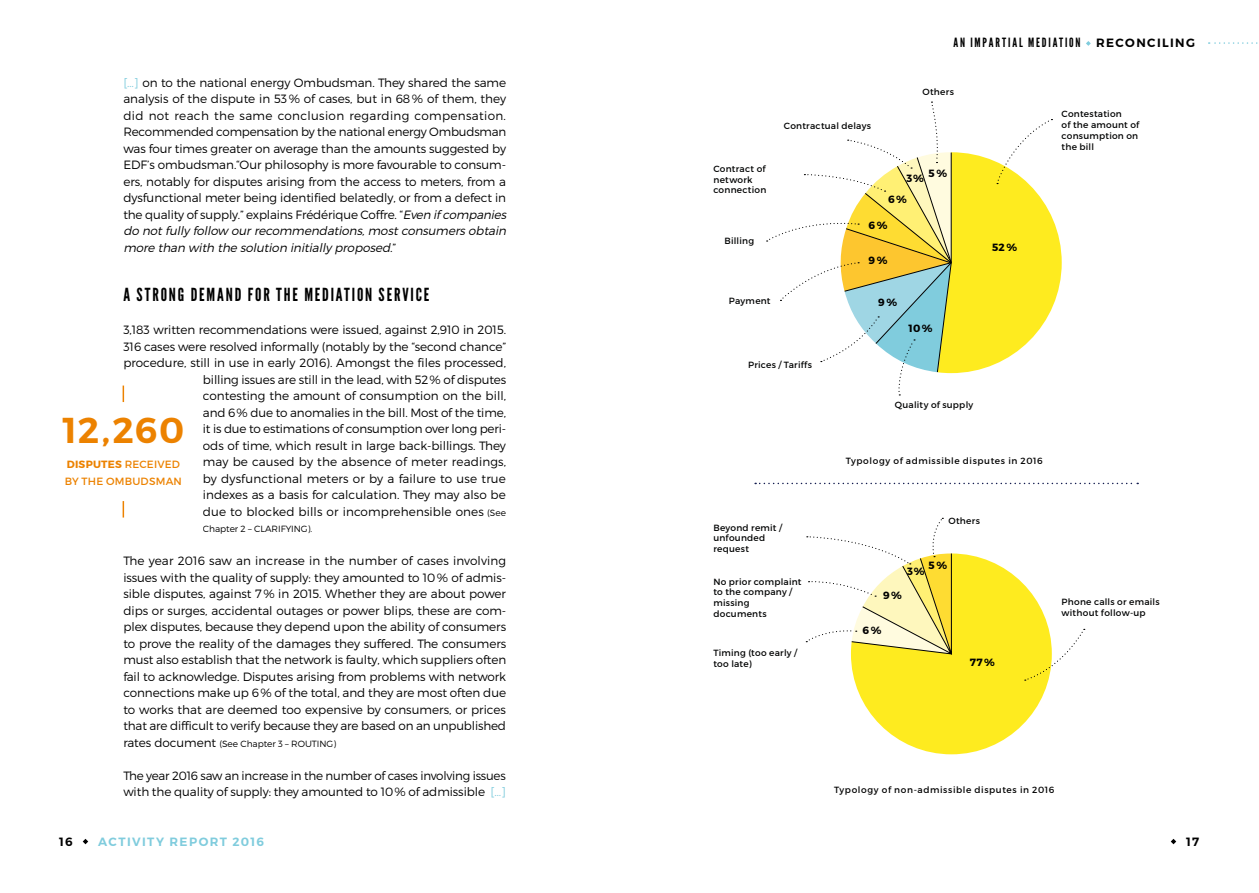
<style>
.page{position:relative;width:1259px;height:893px;background:#fff}
.page>*{position:absolute;margin:0;border:0;box-sizing:border-box;transform-origin:0 0}
._02_CHIFFRE{font:600 36px "Montserrat";color:#ec8200}
._01_SOUS-TITRE{font:18px "League Gothic";letter-spacing:.1em;color:#000}
._00_TITRE-COURANT_TO{font:12.75px "League Gothic";letter-spacing:.145em;color:#000}
._01_TEXTE_COURANT{font:300 12px/16.5px "Montserrat";letter-spacing:-.005em;color:#000}
.t1{font:600 12px "Montserrat";letter-spacing:.11em;color:#80ccdd}
.t2{font:600 12px "Montserrat";color:#000}
._02_LÉGENDE{font:10.5px/16.5px "Montserrat";letter-spacing:.02em;color:#ec8200}
.t3{font:700 10.5px "Montserrat";color:#000}
.t4{font:9px/10.8px "Montserrat";letter-spacing:.025em;color:#010202}
.TITRE_GRAPH{font:9px "Montserrat";letter-spacing:.065em;color:#000}
._01_TEXTE_COURANT-2{font:300 9px "Montserrat";letter-spacing:-.005em;color:#000}
.s1{color:#80ccdd}
.s2{font-style:italic}
.s3{font-size:9px}
.s4{font-size:12px}
.s5{font-weight:700}
.s6{font-family:"Montserrat";font-weight:600;font-size:12px}
</style>
<div class="page">
<svg style="left:766px;top:102px;width:295px;height:293px"></svg>
<svg style="left:755px;top:483px;width:383px;height:1px"></svg>
<svg style="left:806px;top:518px;width:278px;height:236px"></svg>
<svg style="left:123px;top:386px;width:1px;height:16px"></svg>
<svg style="left:123px;top:501px;width:1px;height:17px"></svg>
<svg style="left:1208px;top:42px;width:50px;height:2px"></svg>
<svg style="left:1086px;top:41px;width:4px;height:5px"></svg>
<svg style="left:83px;top:839px;width:5px;height:5px"></svg>
<svg style="left:1170px;top:839px;width:6px;height:5px"></svg>
<p class="_01_TEXTE_COURANT" style="left:123px;top:74px;width:387px"><span class="s1">[…]</span> on to the national energy Ombudsman. They shared the same analysis of the dispute in 53% of cases, but in 68% of them, they did not reach the same conclusion regarding compensation.<br>Recommended compensation by the national energy Ombudsman was four times greater on average than the amounts suggested by EDF’s ombudsman.“Our philosophy is more favourable to consum&shy;ers, notably for disputes arising from the access to meters, from a dysfunctional meter being identified belatedly, or from a defect in the quality of supply.” explains Frédérique Coffre. “<span class="s2">Even if companies do notfully follow ourrecommendations,mostconsumers obtain more than with the solution initially proposed.</span>”</p>
<p class="_01_SOUS-TITRE" style="left:123px;top:284px;width:307px">A STRONG DEMAND FOR THE MEDIATION SERVICE</p>
<p class="_01_TEXTE_COURANT" style="left:123px;top:321px;width:384px;text-align:right">3,183 written recommendations were issued, against 2,910 in 2015.<br>316 cases were resolved informally (notably by the “second chance” procedure, still in use in early 2016). Amongst the files processed, billing issues are still in the lead, with 52% of disputes<br>contesting the amount of consumption on the bill,<br>and 6% due to anomalies in the bill. Most of the time,<br>it is due to estimations of consumption over long peri-<br>ods of time, which result in large back-billings. They<br>may be caused by the absence of meter readings,<br>by dysfunctional meters or by a failure to use true<br>indexes as a basis for calculation. They may also be<br>due to blocked bills or incomprehensible ones <span class="s3">(See</span></p>
<p class="_01_TEXTE_COURANT-2" style="left:203px;top:523px;width:111px">Chapter 2 – CLARIFYING).</p>
<p class="_01_TEXTE_COURANT" style="left:123px;top:552px;width:384px;text-align:justify">The year 2016 saw an increase in the number of cases involving issues with the quality of supply: they amounted to 10% of admis&shy;sible disputes, against 7% in 2015. Whether they are about power dips or surges, accidental outages or power blips, these are com&shy;plex disputes, because they depend upon the ability of consumers to prove the reality of the damages they suffered. The consumers must also establish that the network is faulty, which suppliers often fail to acknowledge. Disputes arising from problems with network connections make up 6% of the total, and they are most often due to works that are deemed too expensive by consumers, or prices that are difficult to verify because they are based on an unpublished</p>
<p class="_01_TEXTE_COURANT-2" style="left:123px;top:738px;width:214px"><span class="s4">rates document</span> (See Chapter 3 – ROUTING)</p>
<p class="_01_TEXTE_COURANT" style="left:123px;top:767px;width:384px">The year 2016 saw an increase in the number of cases involving issues with the quality of supply: they amounted to 10% of admissible <span class="s1">[…]</span></p>
<p class="_02_CHIFFRE" style="left:62px;top:408px;width:123px">12,260</p>
<p class="_02_LÉGENDE" style="left:65px;top:456px;width:119px"><span class="s5">DISPUTES</span> RECEIVED<br>BY THE OMBUDSMAN</p>
<p class="_00_TITRE-COURANT_TO" style="left:953px;top:35px;width:243px">AN IMPARTIAL MEDIATION <span class="s6">RECONCILING</span></p>
<p class="t4" style="left:784px;top:120px;width:89px">Contractual delays</p>
<p class="t4" style="left:922px;top:87px;width:33px">Others</p>
<p class="t4" style="left:713px;top:163px;width:54px">Contract of network connection</p>
<p class="t4" style="left:724px;top:235px;width:31px">Billing</p>
<p class="t4" style="left:729px;top:296px;width:43px">Payment</p>
<p class="t3" style="left:928px;top:167px;width:20px">5%</p>
<p class="t3" style="left:906px;top:172px;width:19px">3%</p>
<p class="t3" style="left:888px;top:192px;width:20px">6%</p>
<p class="t3" style="left:868px;top:219px;width:20px">6%</p>
<p class="t3" style="left:868px;top:254px;width:20px">9%</p>
<p class="t3" style="left:878px;top:296px;width:20px">9%</p>
<p class="t3" style="left:908px;top:322px;width:26px">10%</p>
<p class="t4" style="left:748px;top:359px;width:65px">Prices / Tariffs</p>
<p class="t4" style="left:895px;top:400px;width:80px">Quality of supply</p>
<p class="t3" style="left:992px;top:241px;width:26px">52%</p>
<p class="TITRE_GRAPH" style="left:846px;top:456px;width:198px">Typology of admissible disputes in 2016</p>
<p class="t4" style="left:1061px;top:109px;width:79px">Contestation<br>of the amount of consumption on the bill</p>
<p class="t4" style="left:713px;top:522px;width:70px">Beyond remit / unfounded request</p>
<p class="t4" style="left:713px;top:576px;width:90px">No prior complaint to the company / missing documents</p>
<p class="t4" style="left:713px;top:648px;width:85px">Timing (too early / too late)</p>
<p class="t4" style="left:948px;top:515px;width:33px">Others</p>
<p class="t3" style="left:928px;top:559px;width:20px">5%</p>
<p class="t3" style="left:907px;top:565px;width:19px">3%</p>
<p class="t3" style="left:883px;top:589px;width:20px">9%</p>
<p class="t3" style="left:862px;top:624px;width:20px">6%</p>
<p class="t3" style="left:970px;top:656px;width:27px">77%</p>
<p class="t4" style="left:1061px;top:597px;width:99px">Phone calls or emails without follow-up</p>
<p class="TITRE_GRAPH" style="left:834px;top:784px;width:221px">Typology of non-admissible disputes in 2016</p>
<p class="t2" style="left:59px;top:834px;width:15px">16</p>
<p class="t1" style="left:98px;top:834px;width:167px">ACTIVITY REPORT 2016</p>
<p class="t2" style="left:1186px;top:834px;width:14px">17</p>
</div>
